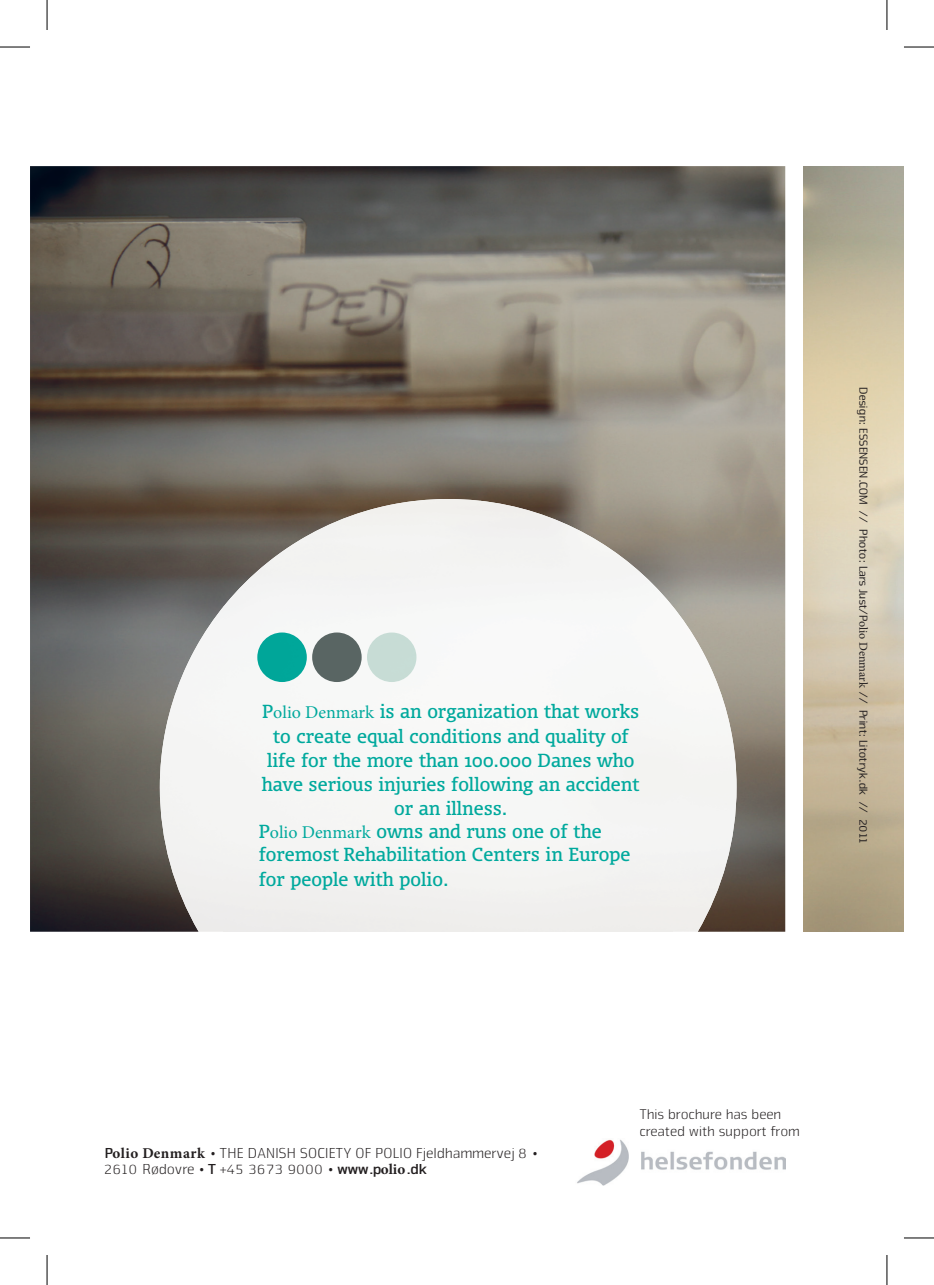
<style>
.page{position:relative;width:934px;height:1285px;background:#fff}
.page>*{position:absolute;margin:0;border:0;box-sizing:border-box;transform-origin:0 0}
.t1{font:18px/25.6px "Olsen";color:#00a99d;text-align:center}
.t2{font:300 15px/15.6px "Nuri";color:#231f20}
.t3{font:300 14.6px/16.4px "Nuri";color:#231f20}
.t4{font:12px "Nuri";color:#231f20}
.s1{font-family:"Minion Pro"}
.s2{font-weight:700}
.s3{font-family:"Minion Pro";font-weight:700}
</style>
<div class="page">
<img style="left:30px;top:166px;width:754px;height:765px">
<svg style="left:198px;top:931px;width:499px;height:1px"></svg>
<img style="left:223px;top:499px;width:257px;height:432px">
<img style="left:480px;top:501px;width:192px;height:430px">
<img style="left:160px;top:606px;width:64px;height:325px">
<img style="left:672px;top:606px;width:64px;height:325px">
<div style="left:312px;top:632px;width:49px;height:50px;background:#596563;border-radius:25px"></div>
<div style="left:257px;top:632px;width:50px;height:50px;background:#00a699;border-radius:25px"></div>
<div style="left:367px;top:632px;width:49px;height:50px;background:#c7dcd5;border-radius:25px"></div>
<img style="left:577px;top:1139px;width:207px;height:47px">
<hr style="left:0;top:47px;width:30px;height:1px;background:#000">
<hr style="left:903px;top:47px;width:30px;height:1px;background:#000">
<hr style="left:0;top:1237px;width:30px;height:1px;background:#000">
<hr style="left:903px;top:1237px;width:30px;height:1px;background:#000">
<hr style="left:47px;top:0;width:1px;height:30px;background:#000">
<hr style="left:47px;top:1255px;width:1px;height:30px;background:#000">
<hr style="left:886px;top:0;width:1px;height:30px;background:#000">
<hr style="left:886px;top:1255px;width:1px;height:30px;background:#000">
<p class="t1" style="left:262px;top:697px;width:378px">P<span class="s1">olio Denmark</span> is an organization that works to create equal conditions and quality of</p>
<p class="t1" style="left:267px;top:747px;width:368px">life for the more than 100.000 Danes who</p>
<p class="t1" style="left:262px;top:771px;width:379px">have serious injuries following an accident</p>
<p class="t1" style="left:394px;top:795px;width:115px">or an illness.</p>
<p class="t1" style="left:258px;top:817px;width:344px">P<span class="s1">olio Denmark</span> owns and runs one of the</p>
<p class="t1" style="left:258px;top:840px;width:373px">foremost Rehabilitation Centers in Europe</p>
<p class="t1" style="left:258px;top:865px;width:191px">for people with polio.</p>
<p class="t4" style="left:870px;top:386px;width:458px;rotate:90deg">Design: ESSENSEN.COM // Photo: Lars Just/P<span class="s1">olio Denmark</span> // Print: Litotryk.dk // 2011</p>
<p class="t2" style="left:104px;top:1145px;width:434px"><span class="s2">P</span><span class="s3">olio Denmark</span> • THE DANISH SOCIETY OF POLIO Fjeldhammervej 8 •<br>2610 Rødovre • <span class="s2">T</span> +45 3673 9000 • <span class="s2">www.p</span><span class="s3">olio</span><span class="s2">.dk</span></p>
<p class="t3" style="left:638px;top:1105px;width:162px">This brochure has been created with support from</p>
</div>
